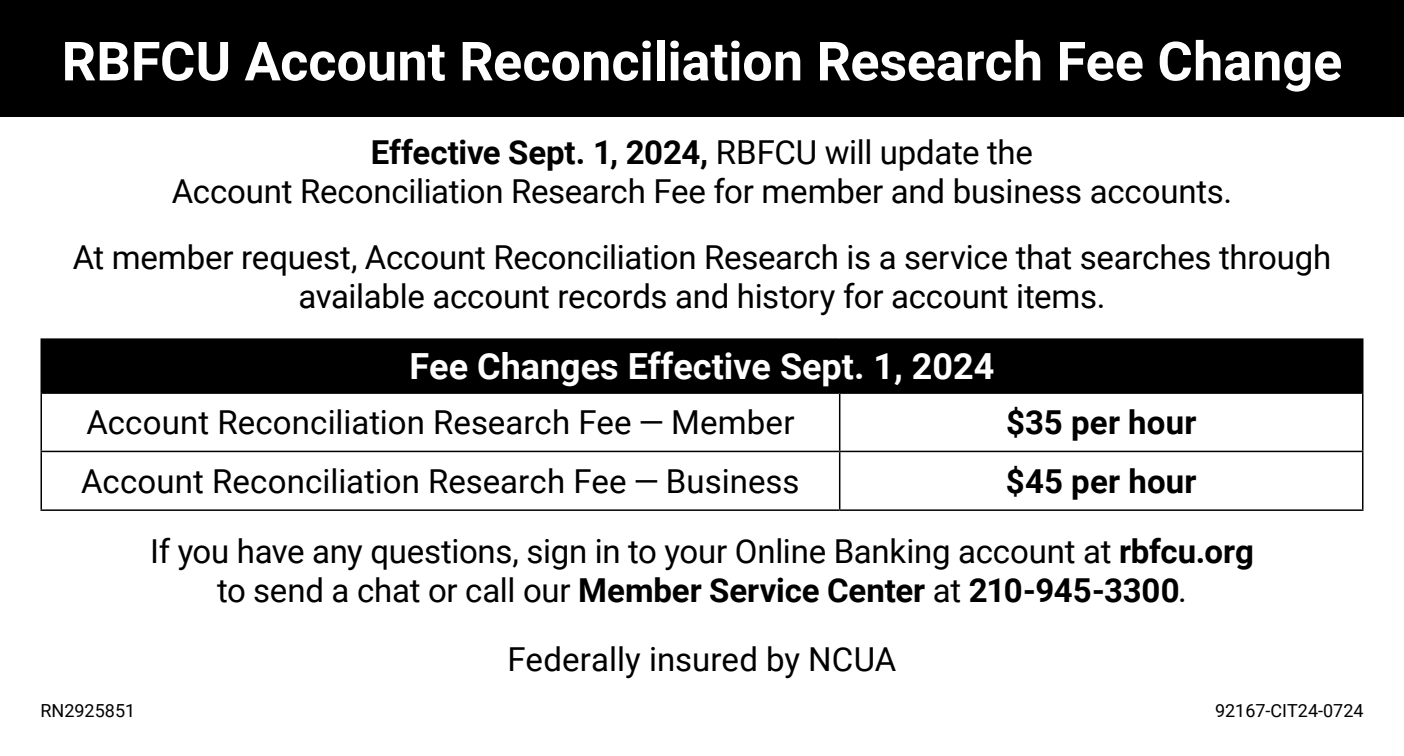
<style>
.page{position:relative;width:1404px;height:756px;background:#fff}
.page>*{position:absolute;margin:0;border:0;box-sizing:border-box;transform-origin:0 0}
.t1{font:700 54px "Roboto";color:#fff}
.t2{font:700 36px "Roboto";color:#fff}
.t3{font:33px/39px "Roboto";letter-spacing:-.005em;color:#000;text-align:center}
.t4{font:700 33px "Roboto";letter-spacing:.005em;color:#000}
.t5{font:18px "Roboto";color:#000}
.s1{font-weight:700}
</style>
<div class="page">
<div style="left:0;top:0;width:1404px;height:117px;background:#000"></div>
<div style="left:41px;top:339px;width:1322px;height:54px;background:#000"></div>
<hr style="left:40px;top:338px;width:800px;height:2px;background:#000">
<hr style="left:40px;top:340px;width:2px;height:52px;background:#000">
<hr style="left:840px;top:338px;width:524px;height:2px;background:#000">
<hr style="left:1362px;top:340px;width:2px;height:52px;background:#000">
<hr style="left:40px;top:392px;width:800px;height:2px;background:#000">
<hr style="left:40px;top:394px;width:2px;height:57px;background:#000">
<hr style="left:840px;top:392px;width:524px;height:2px;background:#000">
<hr style="left:839px;top:394px;width:1px;height:57px;background:#000">
<hr style="left:1362px;top:394px;width:2px;height:57px;background:#000">
<hr style="left:40px;top:451px;width:800px;height:1px;background:#000">
<hr style="left:40px;top:452px;width:2px;height:57px;background:#000">
<hr style="left:840px;top:451px;width:524px;height:1px;background:#000">
<hr style="left:839px;top:452px;width:1px;height:57px;background:#000">
<hr style="left:1362px;top:452px;width:2px;height:57px;background:#000">
<hr style="left:40px;top:509px;width:800px;height:2px;background:#000">
<hr style="left:840px;top:509px;width:524px;height:2px;background:#000">
<h1 class="t1" style="left:62px;top:23px;width:1282px">RBFCU Account Reconciliation Research Fee Change</h1>
<p class="t3" style="left:172px;top:132px;width:1062px"><span class="s1">Effective Sept. 1, 2024,</span> RBFCU will update the<br>Account Reconciliation Research Fee for member and business accounts.</p>
<p class="t3" style="left:73px;top:237px;width:1260px">At member request, Account Reconciliation Research is a service that searches through available account records and history for account items.</p>
<p class="t2" style="left:409px;top:341px;width:587px">Fee Changes Effective Sept. 1, 2024</p>
<p class="t3" style="left:86px;top:402px;width:710px">Account Reconciliation Research Fee — Member</p>
<p class="t4" style="left:1006px;top:399px;width:192px">$35 per hour</p>
<p class="t3" style="left:81px;top:460px;width:720px">Account Reconciliation Research Fee — Business</p>
<p class="t4" style="left:1006px;top:458px;width:192px">$45 per hour</p>
<p class="t3" style="left:150px;top:531px;width:1105px">If you have any questions, sign in to your Online Banking account at <span class="s1">rbfcu.org </span>to send a chat or call our <span class="s1">Member Service Center</span> at <span class="s1">210-945-3300</span>.</p>
<p class="t3" style="left:508px;top:639px;width:390px">Federally insured by NCUA</p>
<p class="t5" style="left:40px;top:698px;width:96px">RN2925851</p>
<p class="t5" style="left:1215px;top:698px;width:150px">92167-CIT24-0724</p>
</div>
